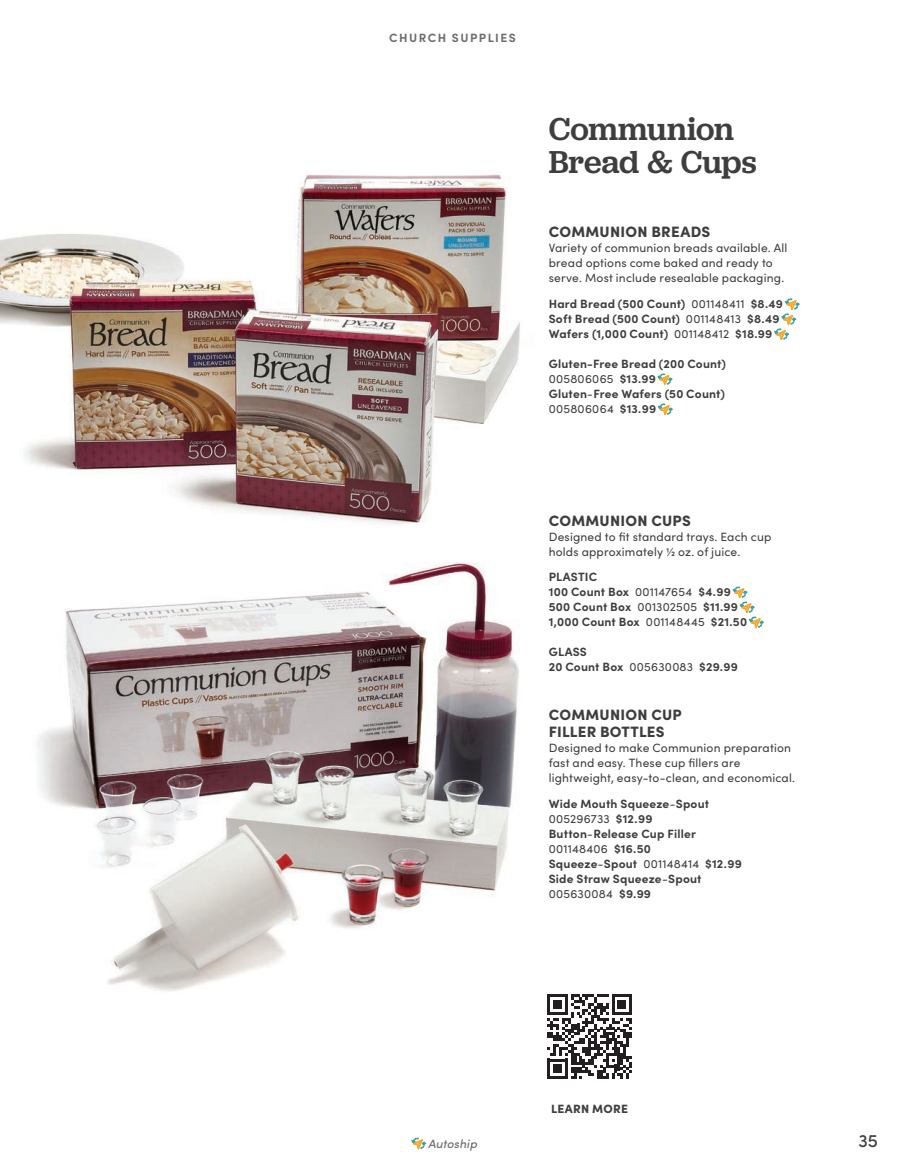
<style>
.page{position:relative;width:905px;height:1175px;background:#fff}
.page>*{position:absolute;margin:0;border:0;box-sizing:border-box;transform-origin:0 0}
.t1{font:500 33px/33px "Jubilat";letter-spacing:-.005em;color:#3e3e3f}
.t2{font:500 18px "Sofia Pro";color:#3e3e3f}
.t3{font:900 15px/16.5px "Sofia Pro";letter-spacing:.015em;color:#3e3e3f}
.t4{font:700 12px/15px "Sofia Pro";letter-spacing:.015em;color:#3e3e3f}
.t5{font:12px/15px "Sofia Pro";letter-spacing:.015em;color:#3e3e3f}
.t6{font:700 12px "Sofia Pro";letter-spacing:.125em;color:#6c6d70}
.t7{font:900 12px "Sofia Pro";letter-spacing:.025em;color:#3e3e3f}
.t8{font:italic 500 12px "Sofia Pro";letter-spacing:.015em;color:#6c6d70}
.s1{font-weight:400}
</style>
<div class="page">
<img style="left:37px;top:562px;width:482px;height:429px">
<img style="left:0;top:174px;width:520px;height:350px">
<svg style="left:774px;top:298px;width:25px;height:43px"></svg>
<svg style="left:657px;top:373px;width:15px;height:13px"></svg>
<svg style="left:658px;top:403px;width:14px;height:13px"></svg>
<svg style="left:732px;top:586px;width:31px;height:43px"></svg>
<svg style="left:411px;top:1137px;width:15px;height:13px"></svg>
<svg style="left:547px;top:994px;width:85px;height:85px"></svg>
<p class="t6" style="left:389px;top:29px;width:128px">CHURCH SUPPLIES</p>
<h1 class="t1" style="left:548px;top:112px;width:209px">Communion<br>Bread &amp; Cups</h1>
<p class="t3" style="left:549px;top:222px;width:163px">COMMUNION BREADS</p>
<p class="t5" style="left:548px;top:240px;width:240px">Variety of communion breads available. All bread options come baked and ready to serve. Most include resealable packaging.</p>
<p class="t4" style="left:548px;top:295px;width:236px">Hard Bread (500 Count) <span class="s1">001148411</span> $8.49<br>Soft Bread (500 Count) <span class="s1">001148413</span> $8.49<br>Wafers (1,000 Count) <span class="s1">001148412</span> $18.99</p>
<p class="t4" style="left:548px;top:355px;width:179px">Gluten-Free Bread (200 Count)<br><span class="s1">005806065</span> $13.99<br>Gluten<span class="s1">-</span>Free Wafers (50 Count)<br><span class="s1">005806064</span> $13.99</p>
<p class="t3" style="left:549px;top:510px;width:144px">COMMUNION CUPS</p>
<p class="t5" style="left:548px;top:528px;width:224px">Designed to fit standard trays. Each cup holds approximately ½ oz. of juice.</p>
<p class="t4" style="left:548px;top:568px;width:200px">PLASTIC<br>100 Count Box <span class="s1">001147654</span> $4.99<br>500 Count Box <span class="s1">001302505</span> $11.99<br>1,000 Count Box <span class="s1">001148445</span> $21.50</p>
<p class="t4" style="left:548px;top:643px;width:190px">GLASS<br>20 Count Box <span class="s1">005630083</span> $29.99</p>
<p class="t3" style="left:549px;top:705px;width:135px">COMMUNION CUP<br>FILLER BOTTLES</p>
<p class="t5" style="left:548px;top:739px;width:248px">Designed to make Communion preparation fast and easy. These cup fillers are lightweight, easy-to-clean, and economical.</p>
<p class="t4" style="left:548px;top:795px;width:194px">Wide Mouth Squeeze<span class="s1">-</span>Spout<br><span class="s1">005296733</span> $12.99<br>Button<span class="s1">-</span>Release Cup Filler<br><span class="s1">001148406</span> $16.50<br>Squeeze<span class="s1">-</span>Spout <span class="s1">001148414</span> $12.99<br>Side Straw Squeeze<span class="s1">-</span>Spout<br><span class="s1">005630084</span> $9.99</p>
<p class="t8" style="left:428px;top:1134px;width:50px">Autoship</p>
<p class="t7" style="left:551px;top:1099px;width:79px">LEARN MORE</p>
<h2 class="t2" style="left:858px;top:1127px;width:21px">35</h2>
</div>
